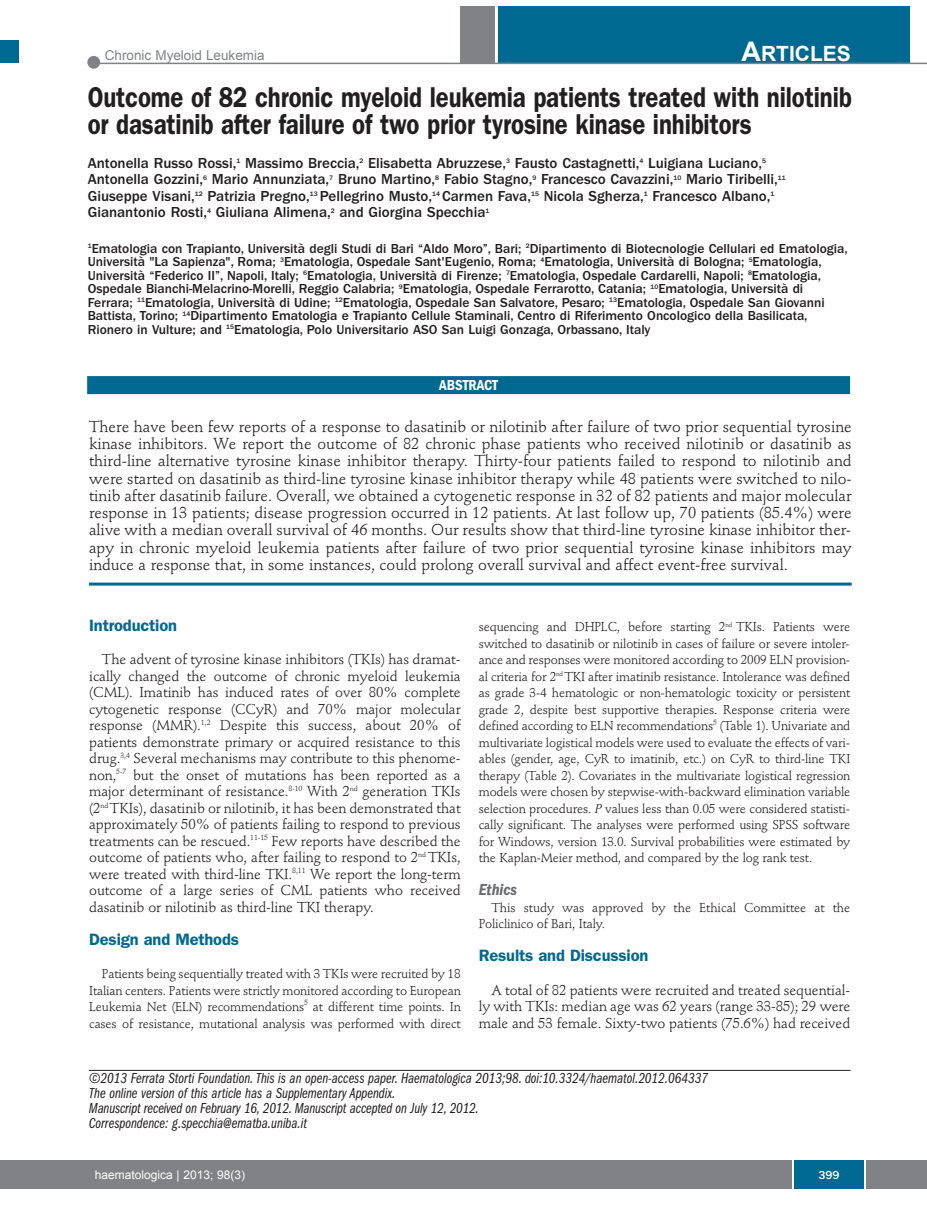
<style>
.page{position:relative;width:927px;height:1225px;background:#fff}
.page>*{position:absolute;margin:0;border:0;box-sizing:border-box;transform-origin:0 0}
.t1{font:600 28.8px/27px "Franklin Gothic";letter-spacing:-.005em;color:#231f20;scale:.83 1}
.t2{font:700 21px "Arial";color:#fff}
.t3{font:600 16.5px "Franklin Gothic";letter-spacing:-.01em;color:#006991}
.t4{font:italic 600 condensed 16.5px "Franklin Gothic";color:#6c6d70}
.t5{font:15.75px/17.2px "Stempel Schneidler";color:#231f20;text-align:justify}
.t6{font:500 15px "Franklin Gothic";color:#231f20}
.t7{font:15px/15px "Franklin Gothic Book Cmpr Ital";color:#231f20}
.t8{font:600 condensed 15px "Franklin Gothic";letter-spacing:-.005em;color:#fff}
.t9{font:14.25px/16.5px "Stempel Schneidler";letter-spacing:-.005em;color:#231f20;text-align:justify}
.t10{font:500 13.5px/13.5px "Franklin Gothic";color:#231f20}
.t11{font:13.5px "Arial";color:#808285}
.t12{font:12.75px/16.5px "Stempel Schneidler";letter-spacing:-.01em;color:#231f20;text-align:justify}
.t13{font:12px "Arial";color:#fff}
.t14{font:500 12px "Franklin Gothic";color:#fff}
.t15{font:500 6.75px "Franklin Gothic";color:#231f20}
.s1{font-size:27px}
.s2{font-style:italic}
</style>
<div class="page">
<div style="left:18px;top:1160px;width:909px;height:28px;background:#808285"></div>
<div style="left:498px;top:6px;width:412px;height:56px;background:#006991"></div>
<div style="left:460px;top:6px;width:34px;height:56px;background:#808285"></div>
<div style="left:87px;top:56px;width:13px;height:13px;background:#808285;border-radius:50%"></div>
<hr style="left:95px;top:63px;width:832px;height:1px;background:#808285">
<div style="left:794px;top:1160px;width:70px;height:28px;background:#006991"></div>
<hr style="left:792px;top:1160px;width:2px;height:28px;background:#fff">
<hr style="left:864px;top:1160px;width:2px;height:28px;background:#fff">
<div style="left:0;top:40px;width:19px;height:22px;background:#006991"></div>
<div style="left:0;top:1160px;width:18px;height:28px;background:#808285"></div>
<hr style="left:89px;top:1070px;width:762px;height:1px;background:#231f20">
<hr style="left:89px;top:582px;width:763px;height:3px;background:#006991">
<div style="left:87px;top:376px;width:763px;height:18px;background:#006991"></div>
<p class="t11" style="left:105px;top:48px;width:161px">Chronic Myeloid Leukemia</p>
<h2 class="t2" style="left:741px;top:42px;width:111px"><span class="s1">A</span>RTICLES</h2>
<h1 class="t1" style="left:88px;top:86px;width:922px">Outcome of 82 chronic myeloid leukemia patients treated with nilotinib or dasatinib after failure of two prior tyrosine kinase inhibitors</h1>
<p class="t6" style="left:88px;top:158px;width:150px">Antonella Russo Rossi,</p>
<p class="t15" style="left:236px;top:159px;width:5px">1</p>
<p class="t6" style="left:245px;top:158px;width:116px">Massimo Breccia,</p>
<p class="t15" style="left:359px;top:159px;width:5px">2</p>
<p class="t6" style="left:368px;top:158px;width:139px">Elisabetta Abruzzese,</p>
<p class="t15" style="left:506px;top:159px;width:5px">3</p>
<p class="t6" style="left:515px;top:158px;width:126px">Fausto Castagnetti,</p>
<p class="t15" style="left:640px;top:159px;width:5px">4</p>
<p class="t6" style="left:648px;top:158px;width:115px">Luigiana Luciano,</p>
<p class="t15" style="left:762px;top:159px;width:5px">5</p>
<p class="t6" style="left:88px;top:174px;width:117px">Antonella Gozzini,</p>
<p class="t15" style="left:203px;top:175px;width:5px">6</p>
<p class="t6" style="left:212px;top:174px;width:119px">Mario Annunziata,</p>
<p class="t15" style="left:329px;top:175px;width:5px">7</p>
<p class="t6" style="left:338px;top:174px;width:99px">Bruno Martino,</p>
<p class="t15" style="left:435px;top:175px;width:5px">8</p>
<p class="t6" style="left:444px;top:174px;width:90px">Fabio Stagno,</p>
<p class="t15" style="left:532px;top:175px;width:5px">9</p>
<p class="t6" style="left:541px;top:174px;width:134px">Francesco Cavazzini,</p>
<p class="t15" style="left:673px;top:175px;width:9px">10</p>
<p class="t6" style="left:686px;top:174px;width:93px">Mario Tiribelli,</p>
<p class="t15" style="left:778px;top:175px;width:9px">11</p>
<p class="t6" style="left:88px;top:191px;width:109px">Giuseppe Visani,</p>
<p class="t15" style="left:195px;top:192px;width:9px">12</p>
<p class="t6" style="left:208px;top:191px;width:104px">Patrizia Pregno,</p>
<p class="t15" style="left:310px;top:192px;width:9px">13</p>
<p class="t6" style="left:320px;top:191px;width:114px">Pellegrino Musto,</p>
<p class="t15" style="left:432px;top:192px;width:9px">14</p>
<p class="t6" style="left:442px;top:191px;width:90px">Carmen Fava,</p>
<p class="t15" style="left:531px;top:192px;width:9px">15</p>
<p class="t6" style="left:544px;top:191px;width:102px">Nicola Sgherza,</p>
<p class="t15" style="left:644px;top:192px;width:5px">1</p>
<p class="t6" style="left:653px;top:191px;width:119px">Francesco Albano,</p>
<p class="t15" style="left:771px;top:192px;width:5px">1</p>
<p class="t6" style="left:88px;top:207px;width:121px">Gianantonio Rosti,</p>
<p class="t15" style="left:207px;top:208px;width:5px">4</p>
<p class="t6" style="left:216px;top:207px;width:116px">Giuliana Alimena,</p>
<p class="t15" style="left:331px;top:208px;width:5px">2</p>
<p class="t6" style="left:340px;top:207px;width:147px">and Giorgina Specchia</p>
<p class="t15" style="left:485px;top:208px;width:5px">1</p>
<p class="t10" style="left:88px;top:243px;width:761px"><sup>1</sup>Ematologia con Trapianto, Università degli Studi di Bari “Aldo Moro”, Bari; <sup>2</sup>Dipartimento di Biotecnologie Cellulari ed Ematologia, Università "La Sapienza", Roma; <sup>3</sup>Ematologia, Ospedale Sant'Eugenio, Roma; <sup>4</sup>Ematologia, Università di Bologna; <sup>5</sup>Ematologia, Università “Federico II”, Napoli, Italy; <sup>6</sup>Ematologia, Università di Firenze; <sup>7</sup>Ematologia, Ospedale Cardarelli, Napoli; <sup>8</sup>Ematologia, Ospedale Bianchi-Melacrino-Morelli, Reggio Calabria; <sup>9</sup>Ematologia, Ospedale Ferrarotto, Catania; <sup>10</sup>Ematologia, Università di Ferrara; <sup>11</sup>Ematologia, Università di Udine; <sup>12</sup>Ematologia, Ospedale San Salvatore, Pesaro; <sup>13</sup>Ematologia, Ospedale San Giovanni Battista, Torino; <sup>14</sup>Dipartimento Ematologia e Trapianto Cellule Staminali, Centro di Riferimento Oncologico della Basilicata, Rionero in Vulture; and <sup>15</sup>Ematologia, Polo Universitario ASO San Luigi Gonzaga, Orbassano, Italy</p>
<p class="t8" style="left:439px;top:380px;width:60px">ABSTRACT</p>
<p class="t5" style="left:89px;top:419px;width:764px">There have been few reports of a response to dasatinib or nilotinib after failure of two prior sequential tyrosine kinase inhibitors. We report the outcome of 82 chronic phase patients who received nilotinib or dasatinib as third-line alternative tyrosine kinase inhibitor therapy. Thirty-four patients failed to respond to nilotinib and were started on dasatinib as third-line tyrosine kinase inhibitor therapy while 48 patients were switched to nilo&shy;tinib after dasatinib failure. Overall, we obtained a cytogenetic response in 32 of 82 patients and major molecular response in 13 patients; disease progression occurred in 12 patients. At last follow up, 70 patients (85.4%) were alive with a median overall survival of 46 months. Our results show that third-line tyrosine kinase inhibitor ther&shy;apy in chronic myeloid leukemia patients after failure of two prior sequential tyrosine kinase inhibitors may induce a response that, in some instances, could prolong overall survival and affect event-free survival.</p>
<p class="t3" style="left:89px;top:620px;width:89px">Introduction</p>
<p class="t9" style="left:89px;top:652px;width:373px;text-indent:13px">The advent of tyrosine kinase inhibitors (TKIs) has dramat&shy;ically changed the outcome of chronic myeloid leukemia (CML). Imatinib has induced rates of over 80% complete cytogenetic response (CCyR) and 70% major molecular response (MMR).<sup>1,2</sup> Despite this success, about 20% of patients demonstrate primary or acquired resistance to this drug.<sup>3,4</sup> Several mechanisms may contribute to this phenome&shy;non,<sup>5-7</sup> but the onset of mutations has been reported as a major determinant of resistance.<sup>8-10</sup> With 2<sup>nd</sup> generation TKIs (2<sup>nd</sup> TKIs), dasatinib or nilotinib, it has been demonstrated that approximately 50% of patients failing to respond to previous treatments can be rescued.<sup>11-15</sup> Few reports have described the outcome of patients who, after failing to respond to 2<sup>nd</sup> TKIs, were treated with third-line TKI.<sup>8,11</sup> We report the long-term outcome of a large series of CML patients who received dasatinib or nilotinib as third-line TKI therapy.</p>
<p class="t3" style="left:89px;top:933px;width:151px">Design and Methods</p>
<p class="t12" style="left:89px;top:966px;width:373px;text-indent:13px">Patients being sequentially treated with 3 TKIs were recruited by 18<br>Italian centers. Patients were strictly monitored according to European Leukemia Net (ELN) recommendations<sup>5</sup> at different time points. In cases of resistance, mutational analysis was performed with direct</p>
<p class="t12" style="left:479px;top:620px;width:373px">sequencing and DHPLC, before starting 2<sup>nd</sup> TKIs. Patients were switched to dasatinib or nilotinib in cases of failure or severe intoler&shy;ance and responses were monitored according to 2009 ELN provision&shy;al criteria for 2<sup>nd</sup> TKI after imatinib resistance. Intolerance was defined as grade 3-4 hematologic or non-hematologic toxicity or persistent grade 2, despite best supportive therapies. Response criteria were defined according to ELN recommendations<sup>5</sup> (Table 1). Univariate and multivariate logistical models were used to evaluate the effects of vari&shy;ables (gender, age, CyR to imatinib, etc.) on CyR to third-line TKI therapy (Table 2). Covariates in the multivariate logistical regression models were chosen by stepwise-with-backward elimination variable selection procedures. <span class="s2">P</span> values less than 0.05 were considered statisti&shy;cally significant. The analyses were performed using SPSS software for Windows, version 13.0. Survival probabilities were estimated by the Kaplan-Meier method, and compared by the log rank test.</p>
<p class="t4" style="left:479px;top:884px;width:40px">Ethics</p>
<p class="t12" style="left:479px;top:900px;width:373px;text-indent:13px">This study was approved by the Ethical Committee at the<br>Policlinico of Bari, Italy.</p>
<p class="t3" style="left:479px;top:950px;width:171px">Results and Discussion</p>
<p class="t9" style="left:479px;top:982px;width:373px;text-indent:13px">A total of 82 patients were recruited and treated sequential&shy;ly with TKIs: median age was 62 years (range 33-85); 29 were male and 53 female. Sixty-two patients (75.6%) had received</p>
<p class="t7" style="left:89px;top:1072px;width:621px">©2013 Ferrata Storti Foundation.This is an open-access paper. Haematologica 2013;98. doi:10.3324/haematol.2012.064337<br>The online version of this article has a Supplementary Appendix.<br>Manuscript received on February 16, 2012. Manuscript accepted on July 12, 2012.<br>Correspondence: g.specchia@ematba.uniba.it</p>
<p class="t13" style="left:95px;top:1167px;width:152px">haematologica | 2013; 98(3)</p>
<p class="t14" style="left:818px;top:1170px;width:23px">399</p>
</div>
